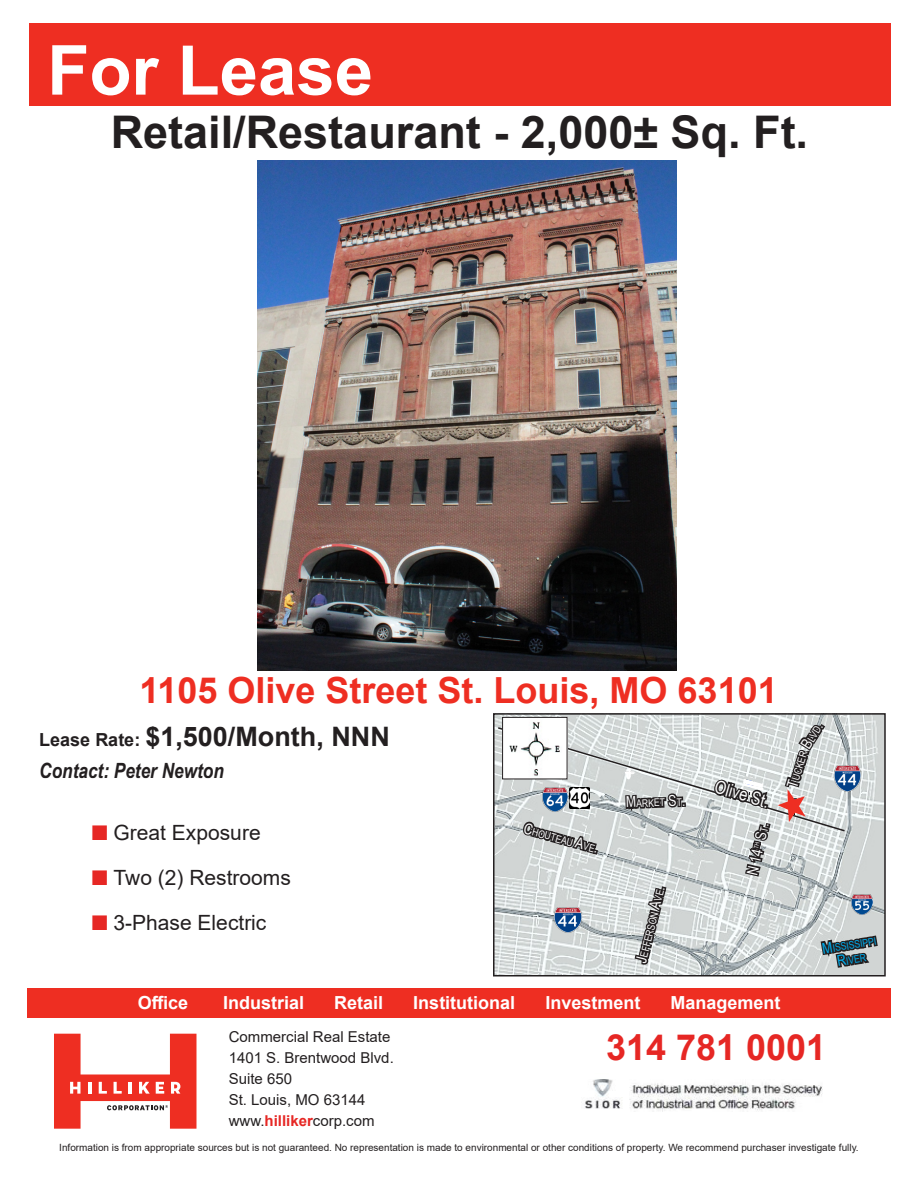
<style>
.page{position:relative;width:918px;height:1188px;background:#fff}
.page>*{position:absolute;margin:0;border:0;box-sizing:border-box;transform-origin:0 0}
.Text{font:700 69px "Arial";color:#fff}
.Paragraph_Style_1{font:700 45px "Arial";color:#231f20}
.Text-2{font:700 36px "Arial";color:#ee2e22}
.Text-3{font:700 36px "Arial";color:#e62724}
.Text-4{font:700 27px "Arial";color:#231f20}
.t1{font:21px "Arial";color:#231f20}
.Text-5{font:italic 700 21px "Arial Narrow";color:#231f20}
.t2{font:700 18px "Arial";color:#fff}
.Text-6{font:18px "Arial Narrow";color:#fff}
.Text-7{font:15px "Arial";color:#231f20}
.Text-8{font:10.5px "Arial Narrow";color:#fff}
.Text-9{font:10.5px "Arial Narrow";color:#00aeef}
.Text-10{font:10.05px "Arial";color:#231f20}
.s1{font-size:18px}
.s2{color:#e62724}
.s3{font-size:15px}
.s4{font-weight:700;color:#e62724}
</style>
<div class="page">
<div style="left:27px;top:988px;width:864px;height:30px;background:#ee2e22"></div>
<svg style="left:54px;top:1034px;width:142px;height:95px"></svg>
<img style="left:585px;top:1079px;width:238px;height:32px">
<div style="left:30px;top:23px;width:861px;height:83px;background:#ee2e22"></div>
<img style="left:257px;top:160px;width:420px;height:510px">
<img style="left:496px;top:716px;width:387px;height:258px">
<div style="left:493px;top:713px;width:393px;height:264px;border:2px solid #231f20"></div>
<img style="left:851px;top:894px;width:21px;height:10px">
<img style="left:555px;top:907px;width:27px;height:25px">
<img style="left:846px;top:766px;width:14px;height:25px">
<svg style="left:633px;top:886px;width:41px;height:81px;background:#aaadad"></svg>
<svg style="left:817px;top:904px;width:62px;height:73px;background:#a4a9aa"></svg>
<svg style="left:496px;top:626px;width:350px;height:252px"></svg>
<p class="Text" style="left:47px;top:22px;width:327px">For Lease</p>
<p class="Paragraph_Style_1" style="left:111px;top:100px;width:699px">Retail/Restaurant - 2,000± Sq. Ft.</p>
<p class="Text-2" style="left:139px;top:665px;width:640px">1105 Olive Street St. Louis, MO 63101</p>
<p class="Text-4" style="left:39px;top:717px;width:352px"><span class="s1">Lease Rate:</span> $1,500/Month, NNN</p>
<p class="Text-5" style="left:39px;top:754px;width:186px">Contact: Peter Newton</p>
<p class="t1" style="left:92px;top:818px;width:170px"><span class="s2">■</span> Great Exposure</p>
<p class="t1" style="left:92px;top:863px;width:201px"><span class="s2">■</span> Two (2) Restrooms</p>
<p class="t1" style="left:92px;top:908px;width:176px"><span class="s2">■</span> 3-Phase Electric</p>
<p class="Text-8" style="left:526px;top:821px;width:78px;rotate:16deg"><span class="s3">C</span>houteau <span class="s3">A</span>ve<span class="s3">.</span></p>
<p class="Text-8" style="left:626px;top:796px;width:61px;rotate:-2deg"><span class="s3">M</span>arket <span class="s3">S</span>t<span class="s3">.</span></p>
<p class="Text-6" style="left:719px;top:774px;width:57px;rotate:16deg">Olive St.</p>
<p class="Text-8" style="left:635px;top:961px;width:80px;rotate:-76deg"><span class="s3">J</span>efferson <span class="s3">A</span>ve<span class="s3">.</span></p>
<p class="Text-8" style="left:799px;top:743px;width:29px;rotate:-58deg"><span class="s3">B</span>lvd<span class="s3">.</span></p>
<p class="Text-8" style="left:786px;top:785px;width:39px;rotate:-73deg"><span class="s3">T</span>ucker</p>
<p class="Text-9" style="left:832px;top:940px;width:46px;rotate:-9deg">ississippi</p>
<p class="Text-9" style="left:845px;top:953px;width:22px;rotate:-9deg">iver</p>
<p class="t2" style="left:138px;top:990px;width:52px">Office</p>
<p class="t2" style="left:223px;top:990px;width:83px">Industrial</p>
<p class="t2" style="left:334px;top:990px;width:51px">Retail</p>
<p class="t2" style="left:413px;top:990px;width:104px">Institutional</p>
<p class="t2" style="left:545px;top:990px;width:97px">Investment</p>
<p class="t2" style="left:670px;top:990px;width:112px">Management</p>
<p class="Text-3" style="left:606px;top:1022px;width:222px">314 781 0001</p>
<p class="Text-7" style="left:229px;top:1026px;width:163px">Commercial Real Estate</p>
<p class="Text-7" style="left:229px;top:1047px;width:167px">1401 S. Brentwood Blvd.</p>
<p class="Text-7" style="left:229px;top:1068px;width:65px">Suite 650</p>
<p class="Text-7" style="left:229px;top:1089px;width:138px">St. Louis, MO 63144</p>
<p class="Text-7" style="left:229px;top:1110px;width:147px">www.<span class="s4">hilliker</span>corp.com</p>
<p class="Text-10" style="left:59px;top:1141px;width:801px">Information is from appropriate sources but is not guaranteed. No representation is made to environmental or other conditions of property. We recommend purchaser investigate fully.</p>
</div>
